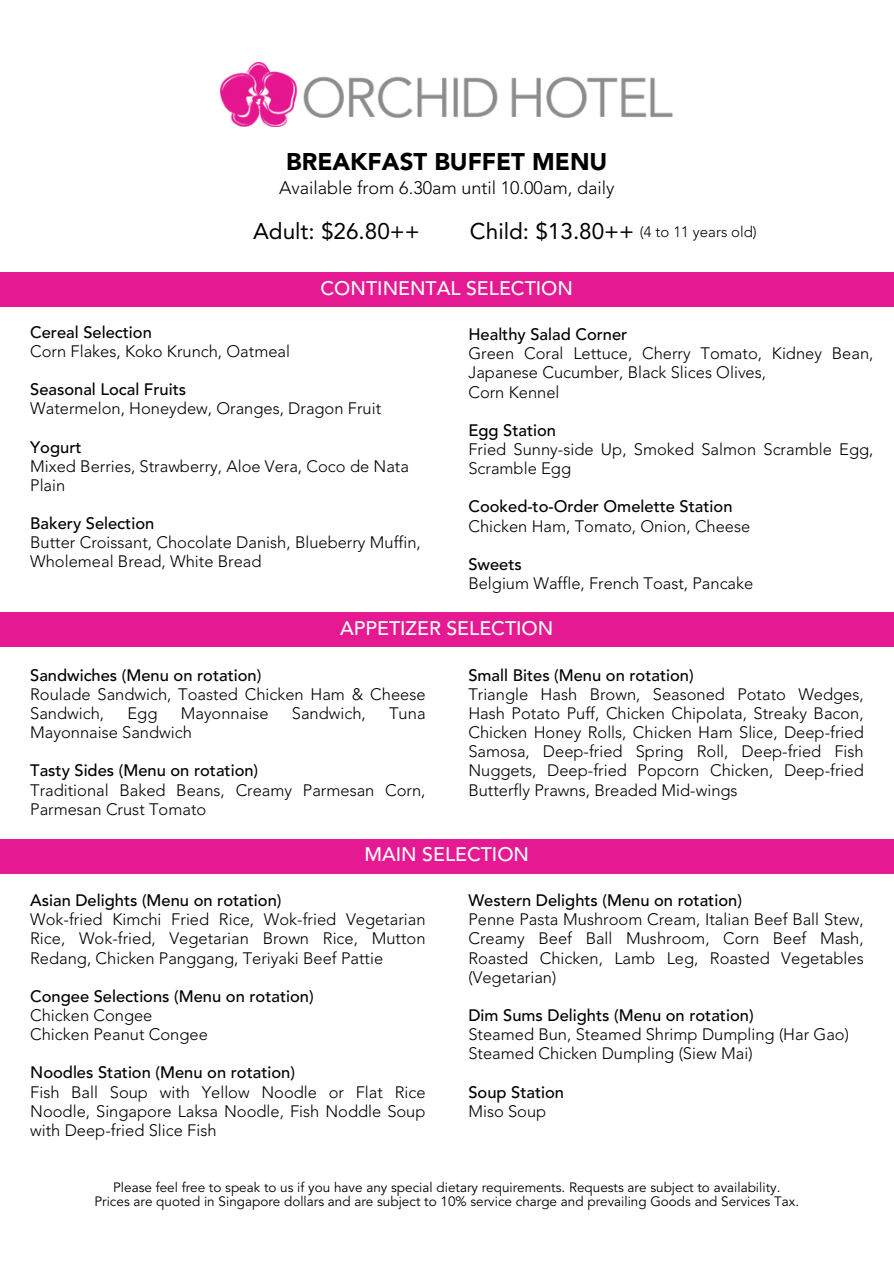
<style>
.page{position:relative;width:894px;height:1264px;background:#fff}
.page>*{position:absolute;margin:0;border:0;box-sizing:border-box;transform-origin:0 0}
.t1{font:900 24px "Avenir LT Std";color:#000}
.t2{font:22.5px "Avenir LT Std";color:#000}
.t3{font:500 19.5px "Avenir";color:#fff}
.t4{font:300 18px "Avenir";color:#000}
.t5{font:300 16.5px/19.2px "Avenir";color:#000}
.t6{font:500 16.5px/19.2px "Avenir";color:#000}
.t7{font:300 15px "Avenir";color:#000}
.t8{font:13.5px "Avenir";color:#000}
.s1{font-weight:500}
.s2{font-weight:300}
</style>
<div class="page">
<img style="left:220px;top:62px;width:452px;height:64px">
<div style="left:0;top:272px;width:893px;height:34px;background:#e51a92"></div>
<div style="left:0;top:612px;width:893px;height:35px;background:#e51a92"></div>
<div style="left:0;top:839px;width:893px;height:34px;background:#e51a92"></div>
<p class="t1" style="left:286px;top:152px;width:322px">BREAKFAST BUFFET MENU</p>
<h1 class="t4" style="left:279px;top:174px;width:336px">Available from 6.30am until 10.00am, daily</h1>
<h4 class="t2" style="left:253px;top:222px;width:168px">Adult: $26.80++</h4>
<h4 class="t2" style="left:470px;top:222px;width:166px">Child: $13.80++</h4>
<h2 class="t3" style="left:320px;top:274px;width:254px">CONTINENTAL SELECTION</h2>
<h5 class="t7" style="left:639px;top:221px;width:118px">(4 to 11 years old)</h5>
<p class="t5" style="left:30px;top:323px;width:261px"><span class="s1">Cereal Selection<br></span>Corn Flakes, Koko Krunch, Oatmeal</p>
<h5 class="t5" style="left:30px;top:380px;width:352px"><span class="s1">Seasonal Local Fruits<br></span>Watermelon, Honeydew, Oranges, Dragon Fruit</h5>
<h5 class="t5" style="left:30px;top:438px;width:380px"><span class="s1">Yogurt<br></span>Mixed Berries, Strawberry, Aloe Vera, Coco de Nata<br>Plain</h5>
<h5 class="t5" style="left:30px;top:514px;width:392px"><span class="s1">Bakery Selection<br></span>Butter Croissant, Chocolate Danish, Blueberry Muffin,<br>Wholemeal Bread, White Bread</h5>
<h3 class="t5" style="left:468px;top:325px;width:406px"><span class="s1">Healthy Salad Corner<br></span>Green Coral Lettuce, Cherry Tomato, Kidney Bean,<br>Japanese Cucumber, Black Slices Olives,<br>Corn Kennel</h3>
<p class="t5" style="left:468px;top:421px;width:406px"><span class="s1">Egg Station<br></span>Fried Sunny-side Up, Smoked Salmon Scramble Egg,<br>Scramble Egg</p>
<p class="t6" style="left:468px;top:497px;width:283px">Cooked-to-Order Omelette Station<br><span class="s2">Chicken Ham, Tomato, Onion, Cheese</span></p>
<p class="t5" style="left:468px;top:555px;width:286px"><span class="s1">Sweets<br></span>Belgium Waffle, French Toast, Pancake</p>
<h5 class="t3" style="left:340px;top:613px;width:215px">APPETIZER SELECTION</h5>
<h5 class="t5" style="left:468px;top:666px;width:397px"><span class="s1">Small Bites (Menu on rotation)<br></span>Triangle Hash Brown, Seasoned Potato Wedges, Hash Potato Puff, Chicken Chipolata, Streaky Bacon, Chicken Honey Rolls, Chicken Ham Slice, Deep-fried Samosa, Deep-fried Spring Roll, Deep-fried Fish Nuggets, Deep-fried Popcorn Chicken, Deep-fried Butterfly Prawns, Breaded Mid-wings</h5>
<h5 class="t5" style="left:30px;top:666px;width:397px"><span class="s1">Sandwiches (Menu on rotation)<br></span>Roulade Sandwich, Toasted Chicken Ham &amp; Cheese<br>Sandwich,</h5>
<h5 class="t5" style="left:127px;top:704px;width:31px">Egg</h5>
<h5 class="t5" style="left:181px;top:704px;width:89px">Mayonnaise</h5>
<h5 class="t5" style="left:292px;top:704px;width:75px">Sandwich,</h5>
<h5 class="t5" style="left:389px;top:704px;width:38px">Tuna</h5>
<h5 class="t5" style="left:30px;top:723px;width:163px">Mayonnaise Sandwich</h5>
<h3 class="t5" style="left:30px;top:761px;width:397px"><span class="s1">Tasty Sides (Menu on rotation)<br></span>Traditional Baked Beans, Creamy Parmesan Corn,<br>Parmesan Crust Tomato</h3>
<h5 class="t3" style="left:364px;top:840px;width:166px">MAIN SELECTION</h5>
<h3 class="t5" style="left:30px;top:891px;width:397px"><span class="s1">Asian Delights (Menu on rotation)<br></span>Wok-fried Kimchi Fried Rice, Wok-fried Vegetarian Rice, Wok-fried, Vegetarian Brown Rice, Mutton Redang, Chicken Panggang, Teriyaki Beef Pattie</h3>
<h5 class="t6" style="left:30px;top:987px;width:285px">Congee Selections (Menu on rotation)<br><span class="s2">Chicken Congee<br>Chicken Peanut Congee</span></h5>
<h5 class="t5" style="left:30px;top:1063px;width:397px"><span class="s1">Noodles Station (Menu on rotation)<br></span>Fish Ball Soup with Yellow Noodle or Flat Rice Noodle, Singapore Laksa Noodle, Fish Noddle Soup with Deep-fried Slice Fish</h5>
<h5 class="t5" style="left:468px;top:891px;width:397px"><span class="s1">Western Delights (Menu on rotation)<br></span>Penne Pasta Mushroom Cream, Italian Beef Ball Stew, Creamy Beef Ball Mushroom, Corn Beef Mash, Roasted Chicken, Lamb Leg, Roasted Vegetables (Vegetarian)</h5>
<h5 class="t5" style="left:468px;top:1006px;width:382px"><span class="s1">Dim Sums Delights (Menu on rotation)<br></span>Steamed Bun, Steamed Shrimp Dumpling (Har Gao)<br>Steamed Chicken Dumpling (Siew Mai)</h5>
<h5 class="t6" style="left:468px;top:1082px;width:97px">Soup Station<br><span class="s2">Miso Soup</span></h5>
<h5 class="t8" style="left:113px;top:1176px;width:668px">Please feel free to speak to us if you have any special dietary requirements. Requests are subject to availability.</h5>
<p class="t8" style="left:94px;top:1191px;width:706px">Prices are quoted in Singapore dollars and are subject to 10% service charge and prevailing Goods and Services Tax.</p>
</div>
